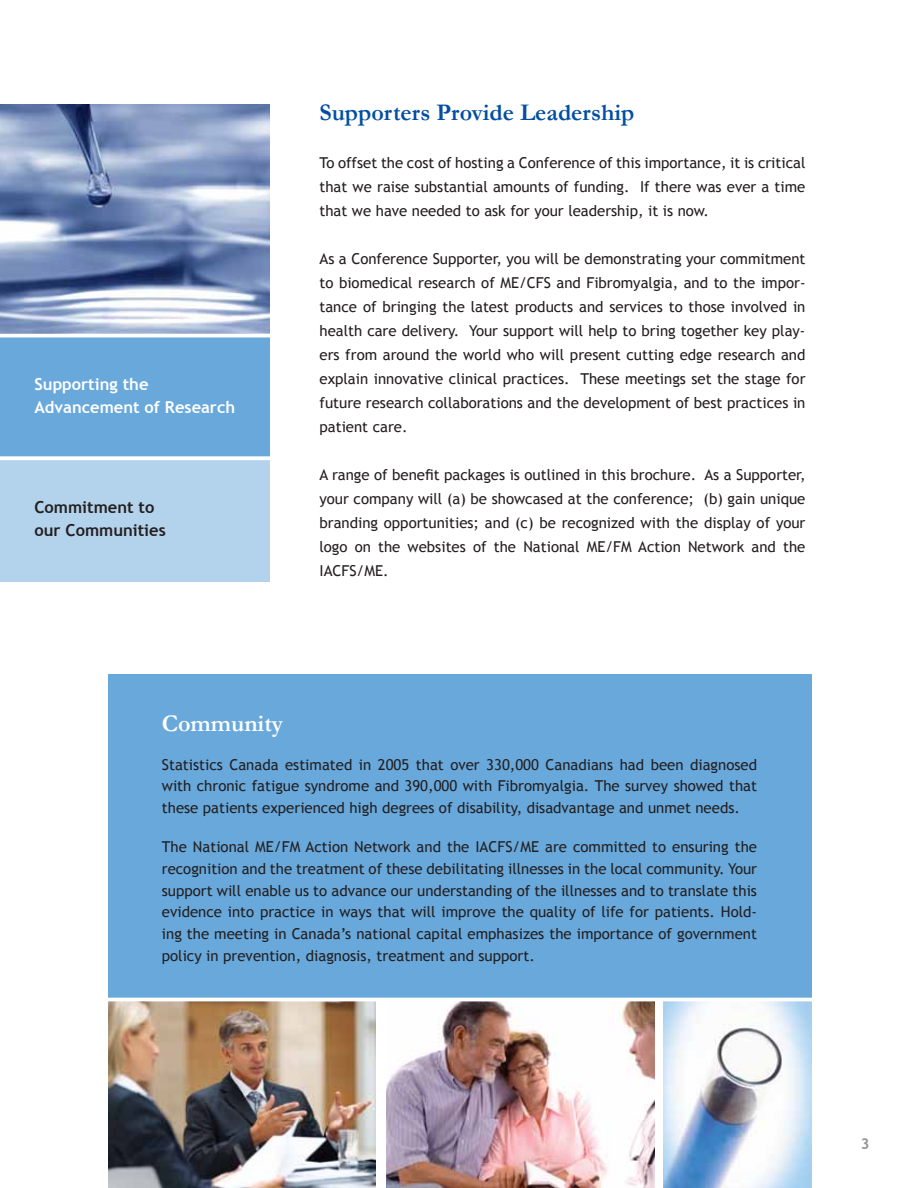
<style>
.page{position:relative;width:918px;height:1188px;background:#fff}
.page>*{position:absolute;margin:0;border:0;box-sizing:border-box;transform-origin:0 0}
.t1{font:700 24px "Garamond";color:#034ea2}
.t2{font:700 24px "Garamond";color:#fff}
.t3{font:700 16.5px/22.5px "Trebuchet MS";color:#fff}
.t4{font:700 16.5px/22.5px "Trebuchet MS";color:#231f20}
.t5{font:15px/24px "Trebuchet MS";color:#231f20;text-align:justify}
.t6{font:700 15px "Trebuchet MS";color:#939598}
</style>
<div class="page">
<div style="left:0;top:457px;width:270px;height:124px;background:#b3d3ed"></div>
<div style="left:108px;top:675px;width:703px;height:323px;background:#68a8db"></div>
<img style="left:664px;top:1001px;width:147px;height:187px">
<div style="left:0;top:337px;width:270px;height:122px;background:#68a8db"></div>
<img style="left:0;top:104px;width:270px;height:230px">
<img style="left:108px;top:1001px;width:268px;height:187px">
<img style="left:387px;top:1001px;width:267px;height:187px">
<svg style="left:0;top:456px;width:270px;height:4px"></svg>
<p class="t3" style="left:34px;top:373px;width:202px">Supporting the<br>Advancement of Research</p>
<p class="t4" style="left:34px;top:496px;width:133px">Commitment to our Communities</p>
<h1 class="t1" style="left:320px;top:98px;width:316px">Supporters Provide Leadership</h1>
<p class="t5" style="left:320px;top:151px;width:487px">To offset the cost of hosting a Conference of this importance, it is critical that we raise substantial amounts of funding. If there was ever a time that we have needed to ask for your leadership, it is now.</p>
<p class="t5" style="left:320px;top:247px;width:488px">As a Conference Supporter, you will be demonstrating your commitment to biomedical research of ME/CFS and Fibromyalgia, and to the impor&shy;tance of bringing the latest products and services to those involved in health care delivery. Your support will help to bring together key play&shy;ers from around the world who will present cutting edge research and explain innovative clinical practices. These meetings set the stage for future research collaborations and the development of best practices in patient care.</p>
<p class="t5" style="left:320px;top:463px;width:488px">A range of benefit packages is outlined in this brochure. As a Supporter, your company will (a) be showcased at the conference; (b) gain unique branding opportunities; and (c) be recognized with the display of your logo on the websites of the National ME/FM Action Network and the IACFS/ME.</p>
<h1 class="t2" style="left:162px;top:709px;width:123px">Community</h1>
<p class="t5" style="left:162px;top:754px;width:597px;line-height:21.8px">Statistics Canada estimated in 2005 that over 330,000 Canadians had been diagnosed with chronic fatigue syndrome and 390,000 with Fibromyalgia. The survey showed that these patients experienced high degrees of disability, disadvantage and unmet needs.</p>
<p class="t5" style="left:162px;top:836px;width:597px;line-height:21.8px">The National ME/FM Action Network and the IACFS/ME are committed to ensuring the recognition and the treatment of these debilitating illnesses in the local community. Your support will enable us to advance our understanding of the illnesses and to translate this evidence into practice in ways that will improve the quality of life for patients. Hold&shy;ing the meeting in Canada’s national capital emphasizes the importance of government policy in prevention, diagnosis, treatment and support.</p>
<p class="t6" style="left:861px;top:1134px;width:10px">3</p>
</div>
